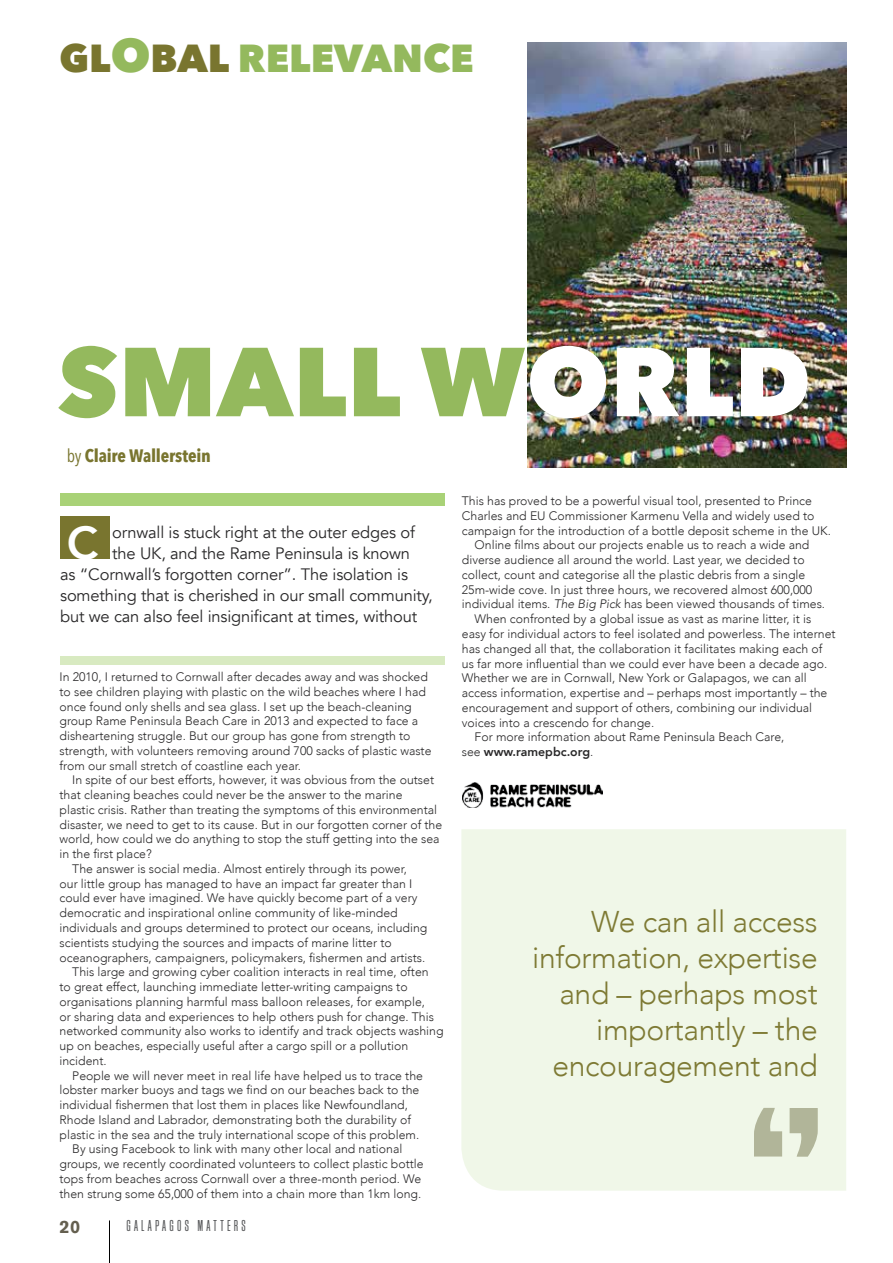
<style>
.page{position:relative;width:893px;height:1263px;background:#fff}
.page>*{position:absolute;margin:0;border:0;box-sizing:border-box;transform-origin:0 0}
.t1{font:800 96.75px "Avenir Next";letter-spacing:.01em;color:#94b95d}
.t2{font:800 46.2px "Avenir";color:#fff}
.t3{font:800 39px "Avenir Next";color:#94b95d}
.t4{font:300 30px/36px "Avenir";letter-spacing:-.01em;color:#7e7a34;text-align:right}
.t5{font:700 18px "Avenir Next Condensed";letter-spacing:-.015em;color:#79752f}
.t6{font:700 17.85px "Akzidenz Grotesk BQ";color:#645f4f}
.t7{font:16.5px "Avenir";letter-spacing:-.01em;color:#292829}
.t8{font:16.5px "Block Gothic RR Light Extra Cond";letter-spacing:.2em;color:#58595b}
.t9{font:300 12.3px/14.7px "Avenir";color:#292829}
.t10{font:800 12.3px "Avenir";color:#292829}
.s1{color:#79752f}
.s2{font-size:46.5px}
.s3{color:#fff}
.s4{font-weight:400}
.s5{font-style:italic}
.s6{font-weight:300}
</style>
<div class="page">
<hr style="left:109px;top:1220px;width:1px;height:43px;background:#000">
<img style="left:527px;top:43px;width:319px;height:425px">
<div style="left:461px;top:829px;width:385px;height:362px;background:#f0f7e8"></div>
<svg style="left:754px;top:1108px;width:64px;height:49px;background:#c6cbb3"></svg>
<div style="left:60px;top:516px;width:49px;height:43px;background:#79752f"></div>
<div style="left:60px;top:493px;width:384px;height:13px;background:#a9d277"></div>
<div style="left:60px;top:656px;width:384px;height:8px;background:#d8eac1"></div>
<img style="left:462px;top:783px;width:140px;height:25px">
<h3 class="t3" style="left:60px;top:34px;width:416px"><span class="s1">GL</span><span class="s2">O</span><span class="s1">BAL</span> RELEVANCE</h3>
<h1 class="t1" style="left:58px;top:322px;width:754px">SMALL W<span class="s3">ORLD</span></h1>
<h3 class="t5" style="left:67px;top:444px;width:146px"><span class="s4">by</span> Claire Wallerstein</h3>
<h2 class="t2" style="left:67px;top:506px;width:33px">C</h2>
<h3 class="t7" style="left:112px;top:522px;width:304px">ornwall is stuck right at the outer edges of</h3>
<h3 class="t7" style="left:112px;top:543px;width:299px">the UK, and the Rame Peninsula is known</h3>
<h3 class="t7" style="left:60px;top:564px;width:349px">as “Cornwall’s forgotten corner”. The isolation is</h3>
<h3 class="t7" style="left:60px;top:585px;width:374px">something that is cherished in our small community,</h3>
<h3 class="t7" style="left:60px;top:606px;width:359px">but we can also feel insignificant at times, without</h3>
<p class="t9" style="left:60px;top:669px;width:374px">In 2010, I returned to Cornwall after decades away and was shocked to see children playing with plastic on the wild beaches where I had once found only shells and sea glass. I set up the beach-cleaning group Rame Peninsula Beach Care in 2013 and expected to face a disheartening struggle. But our group has gone from strength to strength, with volunteers removing around 700 sacks of plastic waste from our small stretch of coastline each year.</p>
<p class="t9" style="left:72px;top:773px;width:363px">In spite of our best efforts, however, it was obvious from the outset</p>
<p class="t9" style="left:60px;top:787px;width:345px">that cleaning beaches could never be the answer to the marine</p>
<p class="t9" style="left:60px;top:802px;width:379px">plastic crisis. Rather than treating the symptoms of this environmental</p>
<p class="t9" style="left:60px;top:817px;width:384px">disaster, we need to get to its cause. But in our forgotten corner of the</p>
<p class="t9" style="left:60px;top:832px;width:382px">world, how could we do anything to stop the stuff getting into the sea</p>
<p class="t9" style="left:60px;top:847px;width:94px">in the first place?</p>
<p class="t9" style="left:72px;top:861px;width:336px">The answer is social media. Almost entirely through its power,</p>
<p class="t9" style="left:60px;top:876px;width:354px">our little group has managed to have an impact far greater than I</p>
<p class="t9" style="left:60px;top:891px;width:360px">could ever have imagined. We have quickly become part of a very</p>
<p class="t9" style="left:60px;top:906px;width:340px">democratic and inspirational online community of like-minded</p>
<p class="t9" style="left:60px;top:920px;width:369px">individuals and groups determined to protect our oceans, including</p>
<p class="t9" style="left:60px;top:935px;width:334px">scientists studying the sources and impacts of marine litter to</p>
<p class="t9" style="left:60px;top:950px;width:367px">oceanographers, campaigners, policymakers, fishermen and artists.</p>
<p class="t9" style="left:72px;top:965px;width:358px">This large and growing cyber coalition interacts in real time, often</p>
<p class="t9" style="left:60px;top:979px;width:350px">to great effect, launching immediate letter-writing campaigns to</p>
<p class="t9" style="left:60px;top:994px;width:367px">organisations planning harmful mass balloon releases, for example,</p>
<p class="t9" style="left:60px;top:1009px;width:376px">or sharing data and experiences to help others push for change. This</p>
<p class="t9" style="left:60px;top:1024px;width:385px">networked community also works to identify and track objects washing</p>
<p class="t9" style="left:60px;top:1038px;width:350px">up on beaches, especially useful after a cargo spill or a pollution</p>
<p class="t9" style="left:60px;top:1053px;width:49px">incident.</p>
<p class="t9" style="left:72px;top:1068px;width:352px">People we will never meet in real life have helped us to trace the</p>
<p class="t9" style="left:60px;top:1083px;width:361px">lobster marker buoys and tags we find on our beaches back to the</p>
<p class="t9" style="left:60px;top:1097px;width:350px">individual fishermen that lost them in places like Newfoundland,</p>
<p class="t9" style="left:60px;top:1112px;width:353px">Rhode Island and Labrador, demonstrating both the durability of</p>
<p class="t9" style="left:60px;top:1127px;width:361px">plastic in the sea and the truly international scope of this problem.</p>
<p class="t9" style="left:72px;top:1142px;width:332px">By using Facebook to link with many other local and national</p>
<p class="t9" style="left:60px;top:1156px;width:366px">groups, we recently coordinated volunteers to collect plastic bottle</p>
<p class="t9" style="left:60px;top:1171px;width:363px">tops from beaches across Cornwall over a three-month period. We</p>
<p class="t9" style="left:60px;top:1186px;width:363px">then strung some 65,000 of them into a chain more than 1km long.</p>
<h3 class="t6" style="left:60px;top:1216px;width:22px">20</h3>
<h3 class="t8" style="left:126px;top:1218px;width:121px">GALAPAGOS MATTERS</h3>
<p class="t9" style="left:462px;top:494px;width:352px">This has proved to be a powerful visual tool, presented to Prince</p>
<p class="t9" style="left:462px;top:508px;width:354px">Charles and EU Commissioner Karmenu Vella and widely used to</p>
<p class="t9" style="left:462px;top:523px;width:371px">campaign for the introduction of a bottle deposit scheme in the UK.</p>
<p class="t9" style="left:475px;top:538px;width:336px">Online films about our projects enable us to reach a wide and</p>
<p class="t9" style="left:462px;top:553px;width:344px">diverse audience all around the world. Last year, we decided to</p>
<p class="t9" style="left:462px;top:567px;width:345px">collect, count and categorise all the plastic debris from a single</p>
<p class="t9" style="left:462px;top:582px;width:352px">25m-wide cove. In just three hours, we recovered almost 600,000</p>
<p class="t9" style="left:462px;top:597px;width:365px">individual items. <span class="s5">The Big Pick</span> has been viewed thousands of times.</p>
<p class="t9" style="left:475px;top:612px;width:338px">When confronted by a global issue as vast as marine litter, it is</p>
<p class="t9" style="left:462px;top:626px;width:375px">easy for individual actors to feel isolated and powerless. The internet</p>
<p class="t9" style="left:462px;top:641px;width:362px">has changed all that, the collaboration it facilitates making each of</p>
<p class="t9" style="left:462px;top:656px;width:367px">us far more influential than we could ever have been a decade ago.</p>
<p class="t9" style="left:462px;top:671px;width:346px">Whether we are in Cornwall, New York or Galapagos, we can all</p>
<p class="t9" style="left:462px;top:685px;width:367px">access information, expertise and – perhaps most importantly – the</p>
<p class="t9" style="left:462px;top:700px;width:352px">encouragement and support of others, combining our individual</p>
<p class="t9" style="left:462px;top:715px;width:194px">voices into a crescendo for change.</p>
<p class="t9" style="left:475px;top:730px;width:311px">For more information about Rame Peninsula Beach Care,</p>
<p class="t10" style="left:462px;top:742px;width:133px"><span class="s6">see</span> www.ramepbc.org<span class="s6">.</span></p>
<h3 class="t4" style="left:532px;top:904px;width:287px">We can all access information, expertise and – perhaps most importantly – the encouragement and</h3>
</div>
